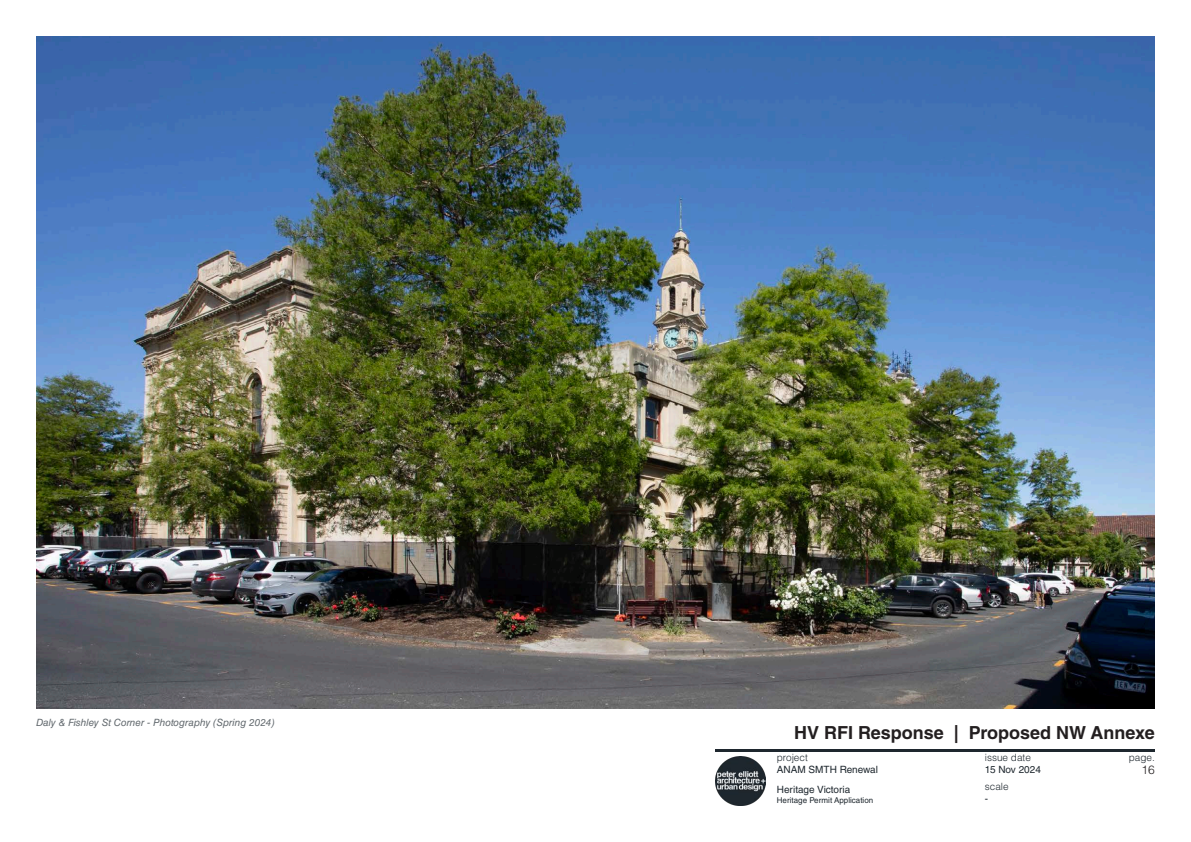
<style>
.page{position:relative;width:1191px;height:842px;background:#fff}
.page>*{position:absolute;margin:0;border:0;box-sizing:border-box;transform-origin:0 0}
.t1{font:700 18px "Helvetica LT Std";color:#231f20}
.t2{font:300 12px "Helvetica LT Std";color:#231f20}
.t3{font:italic 10px "Helvetica LT Std";color:#61686d}
.t4{font:10px/20px "Helvetica LT Std";color:#1e272e}
.t5{font:300 10px "Helvetica LT Std";color:#1e272e}
.t6{font:8px "Helvetica LT Std";color:#1e272e}
</style>
<div class="page">
<hr style="left:716px;top:748px;width:439px;height:3px;background:#1e272e">
<img style="left:716px;top:756px;width:49px;height:50px">
<img style="left:36px;top:36px;width:1119px;height:673px">
<p class="t3" style="left:36px;top:716px;width:240px">Daly &amp; Fishley St Corner - Photography (Spring 2024)</p>
<p class="t1" style="left:794px;top:721px;width:362px">HV RFI Response | Proposed NW Annexe</p>
<p class="t5" style="left:777px;top:752px;width:32px">project</p>
<p class="t5" style="left:984px;top:752px;width:48px">issue date</p>
<p class="t5" style="left:1128px;top:752px;width:28px">page.</p>
<p class="t5" style="left:984px;top:780px;width:25px">scale</p>
<p class="t4" style="left:777px;top:759px;width:103px">ANAM SMTH Renewal<br>Heritage Victoria</p>
<p class="t6" style="left:777px;top:795px;width:98px">Heritage Permit Application</p>
<p class="t4" style="left:984px;top:759px;width:58px">15 Nov 2024</p>
<p class="t2" style="left:1141px;top:762px;width:15px">16</p>
<p class="t4" style="left:984px;top:788px;width:5px">-</p>
</div>
